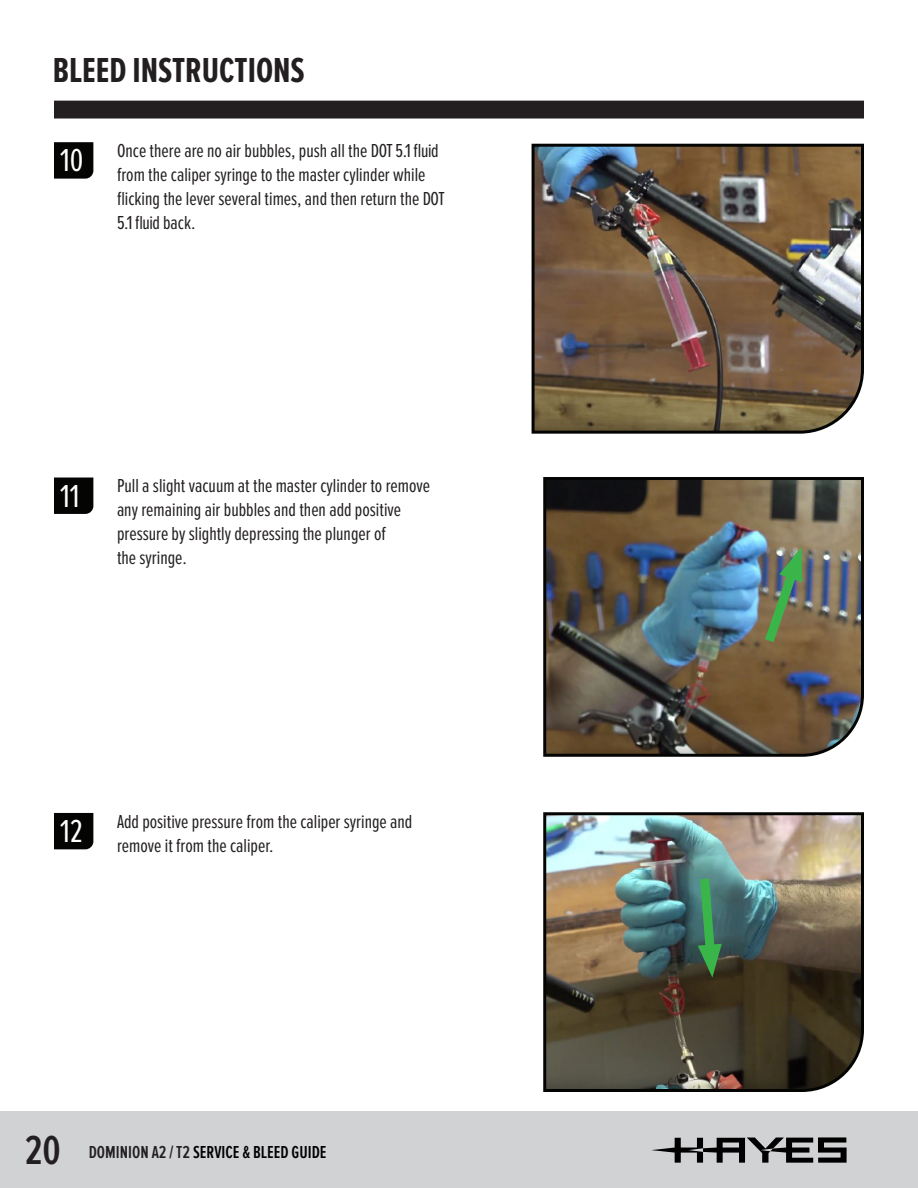
<style>
.page{position:relative;width:918px;height:1188px;background:#fff}
.page>*{position:absolute;margin:0;border:0;box-sizing:border-box;transform-origin:0 0}
.t1{font:600 42px "Proxima Nova Ex Cn";color:#231f20}
.t2{font:700 36px "Proxima Nova Ex Cn";color:#231f20}
.t3{font:33px "Proxima Nova Ex Cn";color:#fff}
.body_copy{font:19.5px/24px "Proxima Nova Ex Cn";color:#231f20}
.t4{font:600 18px "Proxima Nova Ex Cn";color:#000}
.s1{color:#231f20}
</style>
<div class="page">
<div style="left:0;top:1112px;width:918px;height:76px;background:#d1d2d4"></div>
<svg style="left:651px;top:1137px;width:196px;height:26px"></svg>
<div style="left:54px;top:101px;width:810px;height:18px;background:#231f20;border:2px solid #231f20"></div>
<img style="left:531px;top:143px;width:333px;height:291px">
<img style="left:543px;top:477px;width:321px;height:280px">
<img style="left:543px;top:812px;width:321px;height:280px">
<svg style="left:54px;top:142px;width:39px;height:37px"></svg>
<svg style="left:54px;top:478px;width:39px;height:36px"></svg>
<svg style="left:54px;top:813px;width:39px;height:36px"></svg>
<img style="left:758px;top:547px;width:49px;height:105px">
<svg style="left:695px;top:869px;width:27px;height:109px;background:#42825d"></svg>
<p class="t2" style="left:53px;top:44px;width:254px">BLEED INSTRUCTIONS</p>
<p class="t3" style="left:60px;top:142px;width:25px">10</p>
<p class="body_copy" style="left:117px;top:139px;width:329px">Once there are no air bubbles, push all the DOT 5.1 fluid from the caliper syringe to the master cylinder while flicking the lever several times, and then return the DOT 5.1 fluid back.</p>
<p class="t3" style="left:60px;top:477px;width:21px">11</p>
<p class="body_copy" style="left:117px;top:474px;width:315px">Pull a slight vacuum at the master cylinder to remove any remaining air bubbles and then add positive pressure by slightly depressing the plunger of</p>
<p class="body_copy" style="left:117px;top:546px;width:71px">the syringe.</p>
<p class="t3" style="left:60px;top:813px;width:24px">12</p>
<p class="body_copy" style="left:117px;top:810px;width:297px">Add positive pressure from the caliper syringe and remove it from the caliper.</p>
<h1 class="t1" style="left:25px;top:1126px;width:37px">20</h1>
<p class="t4" style="left:89px;top:1142px;width:239px"><span class="s1">DOMINION A2 / T2</span> SERVICE &amp; BLEED GUIDE</p>
</div>
